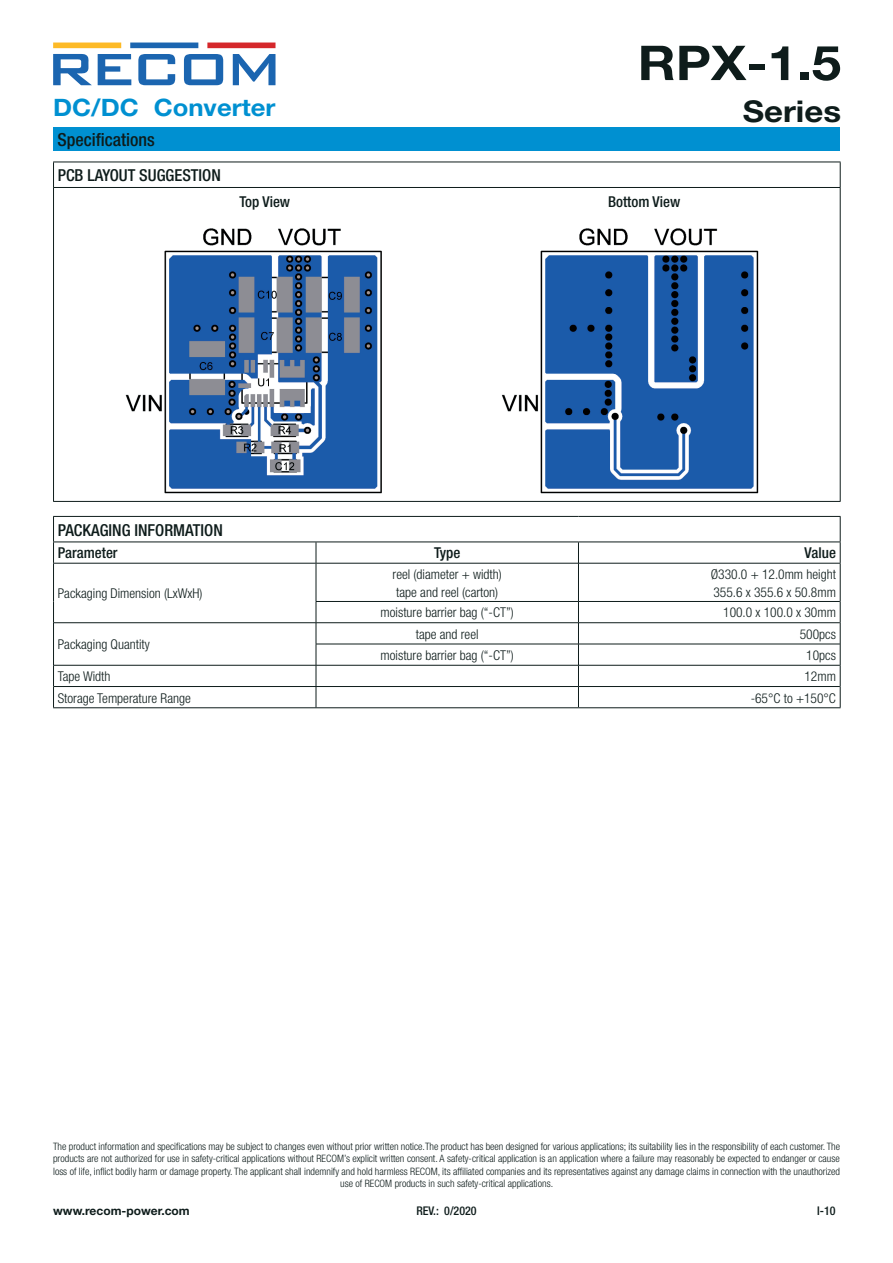
<style>
.page{position:relative;width:893px;height:1263px;background:#fff}
.page>*{position:absolute;margin:0;border:0;box-sizing:border-box;transform-origin:0 0}
.t1{font:700 48px "Helvetica Neue LT";color:#0e1c1b;scale:1.1 1}
.t2{font:700 30px "Helvetica Neue LT";color:#0e1c1b;scale:1.1 1}
.t3{font:700 24px "Helvetica Neue LT";color:#0090d1;scale:1.07 1}
.t4{font:500 condensed 18px "Helvetica Neue LT";color:#0e1c1b}
.t5{font:500 condensed 16.5px "Helvetica Neue LT";color:#0e1c1b}
.t6{font:500 condensed 15px "Helvetica Neue LT";color:#0e1c1b}
.t7{font:300 condensed 13.5px/18px "Helvetica Neue LT";color:#0e1c1b}
.t8{font:700 12px "Helvetica Neue LT";color:#0e1c1b}
.t9{font:500 condensed 12px "Helvetica Neue LT";color:#0e1c1b}
.t10{font:300 condensed 10.2px/12.3px "Helvetica Neue LT";color:#0e1c1b;text-align:center}
</style>
<div class="page">
<div style="left:53px;top:43px;width:68px;height:5px;background:#fdba26"></div>
<div style="left:130px;top:43px;width:68px;height:5px;background:#1b65b0"></div>
<div style="left:207px;top:43px;width:68px;height:5px;background:#d5272b"></div>
<svg style="left:53px;top:54px;width:39px;height:31px"></svg>
<svg style="left:98px;top:54px;width:33px;height:31px"></svg>
<svg style="left:138px;top:54px;width:37px;height:31px"></svg>
<svg style="left:184px;top:54px;width:39px;height:31px"></svg>
<svg style="left:233px;top:54px;width:42px;height:31px"></svg>
<div style="left:53px;top:128px;width:787px;height:23px;background:#0090d1"></div>
<hr style="left:53px;top:187px;width:788px;height:1px;background:#0e1c1b">
<hr style="left:53px;top:501px;width:788px;height:1px;background:#0e1c1b">
<hr style="left:53px;top:162px;width:788px;height:1px;background:#0e1c1b">
<svg style="left:53px;top:162px;width:1px;height:25px"></svg>
<hr style="left:53px;top:188px;width:1px;height:313px;background:#0e1c1b">
<hr style="left:840px;top:188px;width:1px;height:313px;background:#0e1c1b">
<svg style="left:840px;top:162px;width:1px;height:25px"></svg>
<img style="left:125px;top:228px;width:257px;height:266px">
<img style="left:501px;top:228px;width:258px;height:266px">
<hr style="left:316px;top:601px;width:262px;height:1px;background:#0e1c1b">
<hr style="left:578px;top:601px;width:262px;height:1px;background:#0e1c1b">
<hr style="left:54px;top:622px;width:262px;height:1px;background:#0e1c1b">
<hr style="left:316px;top:622px;width:262px;height:1px;background:#0e1c1b">
<hr style="left:578px;top:622px;width:262px;height:1px;background:#0e1c1b">
<hr style="left:53px;top:516px;width:263px;height:1px;background:#0e1c1b">
<hr style="left:316px;top:516px;width:262px;height:1px;background:#0e1c1b">
<hr style="left:578px;top:516px;width:263px;height:1px;background:#0e1c1b">
<svg style="left:53px;top:517px;width:1px;height:46px"></svg>
<svg style="left:840px;top:517px;width:1px;height:46px"></svg>
<hr style="left:53px;top:707px;width:263px;height:1px;background:#0e1c1b">
<hr style="left:316px;top:707px;width:262px;height:1px;background:#0e1c1b">
<hr style="left:578px;top:707px;width:263px;height:1px;background:#0e1c1b">
<hr style="left:53px;top:541px;width:263px;height:1px;background:#0e1c1b">
<hr style="left:316px;top:541px;width:262px;height:1px;background:#0e1c1b">
<hr style="left:578px;top:541px;width:263px;height:1px;background:#0e1c1b">
<hr style="left:53px;top:563px;width:263px;height:1px;background:#0e1c1b">
<hr style="left:316px;top:563px;width:262px;height:1px;background:#0e1c1b">
<hr style="left:579px;top:563px;width:262px;height:1px;background:#0e1c1b">
<hr style="left:316px;top:644px;width:262px;height:1px;background:#0e1c1b">
<hr style="left:578px;top:644px;width:262px;height:1px;background:#0e1c1b">
<hr style="left:54px;top:665px;width:262px;height:1px;background:#0e1c1b">
<hr style="left:316px;top:665px;width:262px;height:1px;background:#0e1c1b">
<hr style="left:578px;top:665px;width:262px;height:1px;background:#0e1c1b">
<hr style="left:54px;top:686px;width:262px;height:1px;background:#0e1c1b">
<hr style="left:316px;top:686px;width:262px;height:1px;background:#0e1c1b">
<svg style="left:316px;top:542px;width:1px;height:21px"></svg>
<hr style="left:316px;top:563px;width:1px;height:38px;background:#0e1c1b">
<svg style="left:578px;top:542px;width:1px;height:21px"></svg>
<hr style="left:578px;top:563px;width:1px;height:38px;background:#0e1c1b">
<hr style="left:578px;top:686px;width:262px;height:1px;background:#0e1c1b">
<hr style="left:53px;top:564px;width:1px;height:37px;background:#0e1c1b">
<hr style="left:840px;top:564px;width:1px;height:37px;background:#0e1c1b">
<svg style="left:53px;top:601px;width:1px;height:106px"></svg>
<svg style="left:840px;top:601px;width:1px;height:106px"></svg>
<svg style="left:316px;top:602px;width:1px;height:105px"></svg>
<svg style="left:578px;top:602px;width:1px;height:105px"></svg>
<h3 class="t3" style="left:53px;top:92px;width:209px">DC/DC Converter</h3>
<h3 class="t4" style="left:57px;top:129px;width:99px">Specifications</h3>
<h3 class="t5" style="left:58px;top:165px;width:165px">PCB LAYOUT SUGGESTION</h3>
<h1 class="t1" style="left:638px;top:33px;width:186px">RPX-1.5</h1>
<h2 class="t2" style="left:743px;top:93px;width:91px">Series</h2>
<h3 class="t6" style="left:239px;top:193px;width:52px">Top View</h3>
<h3 class="t6" style="left:608px;top:193px;width:74px">Bottom View</h3>
<h3 class="t5" style="left:58px;top:520px;width:167px">PACKAGING INFORMATION</h3>
<h3 class="t6" style="left:58px;top:544px;width:61px">Parameter</h3>
<h3 class="t6" style="left:434px;top:544px;width:28px">Type</h3>
<h3 class="t6" style="left:805px;top:544px;width:33px">Value</h3>
<h3 class="t7" style="left:58px;top:584px;width:146px">Packaging Dimension (LxWxH)</h3>
<h3 class="t7" style="left:393px;top:565px;width:111px">reel (diameter + width) tape and reel (carton)</h3>
<h3 class="t7" style="left:711px;top:565px;width:127px">Ø330.0 + 12.0mm height<br>355.6 x 355.6 x 50.8mm</h3>
<h3 class="t7" style="left:381px;top:604px;width:135px">moisture barrier bag (“-CT”)</h3>
<h3 class="t7" style="left:723px;top:604px;width:114px">100.0 x 100.0 x 30mm</h3>
<h3 class="t7" style="left:58px;top:635px;width:94px">Packaging Quantity</h3>
<h3 class="t7" style="left:416px;top:625px;width:64px">tape and reel</h3>
<h3 class="t7" style="left:800px;top:625px;width:38px">500pcs</h3>
<h3 class="t7" style="left:381px;top:646px;width:135px">moisture barrier bag (“-CT”)</h3>
<h3 class="t7" style="left:806px;top:646px;width:31px">10pcs</h3>
<h3 class="t7" style="left:58px;top:667px;width:54px">Tape Width</h3>
<h3 class="t7" style="left:804px;top:667px;width:33px">12mm</h3>
<h3 class="t7" style="left:58px;top:689px;width:135px">Storage Temperature Range</h3>
<h3 class="t7" style="left:751px;top:689px;width:87px">-65°C to +150°C</h3>
<p class="t10" style="left:53px;top:1140px;width:788px">The product information and specifications may be subject to changes even without prior written notice.The product has been designed for various applications; its suitability lies in the responsibility of each customer. The products are not authorized for use in safety-critical applications without RECOM’s explicit written consent. A safety-critical application is an application where a failure may reasonably be expected to endanger or cause loss of life, inflict bodily harm or damage property. The applicant shall indemnify and hold harmless RECOM, its affiliated companies and its representatives against any damage claims in connection with the unauthorized use of RECOM products in such safety-critical applications.</p>
<p class="t8" style="left:53px;top:1203px;width:138px">www.recom-power.com</p>
<p class="t9" style="left:416px;top:1203px;width:62px">REV.: 0/2020</p>
<p class="t9" style="left:817px;top:1203px;width:20px">I-10</p>
</div>
